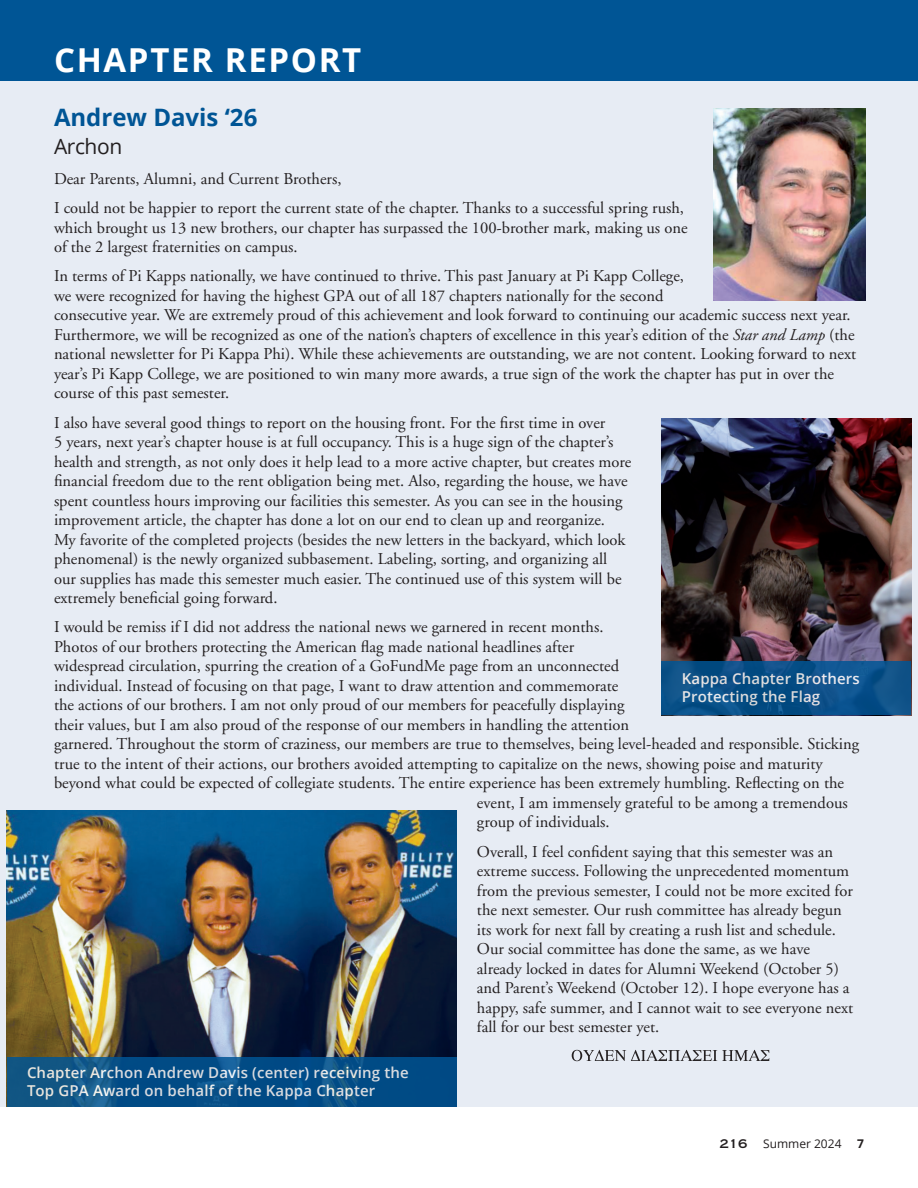
<style>
.page{position:relative;width:918px;height:1188px;background:#fff}
.page>*{position:absolute;margin:0;border:0;box-sizing:border-box;transform-origin:0 0}
.t1{font:700 33px "Open Sans";letter-spacing:.05em;color:#fff}
.t2{font:700 24px "Open Sans";color:#005595}
.t3{font:21px "Open Sans";letter-spacing:-.02em;color:#231f20}
.t4{font:16.5px/19.5px "Adobe Garamond";color:#231f20}
.t5{font:600 15px/18px "Open Sans";letter-spacing:.01em;color:#fff}
.t6{font:12px "Open Sans";color:#231f20}
.t7{font:12px "Copperplate Thirty One AB";color:#231f20}
.t8{font:700 12px "Open Sans";color:#231f20}
.s1{font-style:italic}
</style>
<div class="page">
<div style="left:0;top:40px;width:918px;height:1067px;background:#e7ecf4"></div>
<svg style="left:572px;top:1050px;width:197px;height:11px"></svg>
<div style="left:0;top:0;width:918px;height:81px;background:#005595"></div>
<img style="left:714px;top:108px;width:152px;height:192px">
<img style="left:7px;top:810px;width:450px;height:247px">
<svg style="left:7px;top:1057px;width:450px;height:50px;fill:#014b85"></svg>
<img style="left:662px;top:418px;width:249px;height:244px">
<div style="left:662px;top:662px;width:249px;height:54px;background:linear-gradient(to right,#084f86,#0d528b)"></div>
<h1 class="t1" style="left:54px;top:37px;width:309px">CHAPTER REPORT</h1>
<h2 class="t2" style="left:54px;top:101px;width:205px">Andrew Davis ‘26</h2>
<p class="t3" style="left:54px;top:132px;width:70px">Archon</p>
<p class="t4" style="left:54px;top:164px;width:632px;line-height:29.2px">Dear Parents, Alumni, and Current Brothers,<br>I could not be happier to report the current state of the chapter. Thanks to a successful spring rush,</p>
<p class="t4" style="left:54px;top:218px;width:635px">which brought us 13 new brothers, our chapter has surpassed the 100-brother mark, making us one of the 2 largest fraternities on campus.</p>
<p class="t4" style="left:54px;top:267px;width:804px">In terms of Pi Kapps nationally, we have continued to thrive. This past January at Pi Kapp College,<br>we were recognized for having the highest GPA out of all 187 chapters nationally for the second<br>consecutive year. We are extremely proud of this achievement and look forward to continuing our academic success next year.<br>Furthermore, we will be recognized as one of the nation’s chapters of excellence in this year’s edition of the <span class="s1">Star and Lamp</span> (the national newsletter for Pi Kappa Phi). While these achievements are outstanding, we are not content. Looking forward to next year’s Pi Kapp College, we are positioned to win many more awards, a true sign of the work the chapter has put in over the course of this past semester.</p>
<p class="t4" style="left:54px;top:413px;width:579px">I also have several good things to report on the housing front. For the first time in over<br>5 years, next year’s chapter house is at full occupancy. This is a huge sign of the chapter’s health and strength, as not only does it help lead to a more active chapter, but creates more financial freedom due to the rent obligation being met. Also, regarding the house, we have spent countless hours improving our facilities this semester. As you can see in the housing improvement article, the chapter has done a lot on our end to clean up and reorganize.<br>My favorite of the completed projects (besides the new letters in the backyard, which look phenomenal) is the newly organized subbasement. Labeling, sorting, and organizing all our supplies has made this semester much easier. The continued use of this system will be extremely beneficial going forward.</p>
<p class="t4" style="left:54px;top:618px;width:551px">I would be remiss if I did not address the national news we garnered in recent months.</p>
<p class="t4" style="left:54px;top:637px;width:522px">Photos of our brothers protecting the American flag made national headlines after</p>
<p class="t4" style="left:54px;top:657px;width:567px">widespread circulation, spurring the creation of a GoFundMe page from an unconnected</p>
<p class="t4" style="left:54px;top:676px;width:566px">individual. Instead of focusing on that page, I want to draw attention and commemorate</p>
<p class="t4" style="left:54px;top:696px;width:572px">the actions of our brothers. I am not only proud of our members for peacefully displaying</p>
<p class="t4" style="left:54px;top:715px;width:577px">their values, but I am also proud of the response of our members in handling the attention</p>
<p class="t4" style="left:54px;top:735px;width:807px">garnered. Throughout the storm of craziness, our members are true to themselves, being level-headed and responsible. Sticking</p>
<p class="t4" style="left:54px;top:754px;width:770px">true to the intent of their actions, our brothers avoided attempting to capitalize on the news, showing poise and maturity</p>
<p class="t4" style="left:54px;top:774px;width:792px">beyond what could be expected of collegiate students. The entire experience has been extremely humbling. Reflecting on the</p>
<p class="t4" style="left:477px;top:793px;width:372px">event, I am immensely grateful to be among a tremendous</p>
<p class="t4" style="left:477px;top:813px;width:134px">group of individuals.</p>
<p class="t4" style="left:477px;top:842px;width:378px">Overall, I feel confident saying that this semester was an extreme success. Following the unprecedented momentum from the previous semester, I could not be more excited for the next semester. Our rush committee has already begun its work for next fall by creating a rush list and schedule.<br>Our social committee has done the same, as we have already locked in dates for Alumni Weekend (October 5) and Parent’s Weekend (October 12). I hope everyone has a happy, safe summer, and I cannot wait to see everyone next fall for our best semester yet.</p>
<p class="t5" style="left:682px;top:669px;width:180px">Kappa Chapter Brothers<br>Protecting the Flag</p>
<p class="t5" style="left:27px;top:1063px;width:383px">Chapter Archon Andrew Davis (center) receiving the<br>Top GPA Award on behalf of the Kappa Chapter</p>
<p class="t7" style="left:720px;top:1137px;width:30px">216</p>
<p class="t6" style="left:763px;top:1136px;width:80px">Summer 2024</p>
<p class="t8" style="left:857px;top:1136px;width:8px">7</p>
</div>
